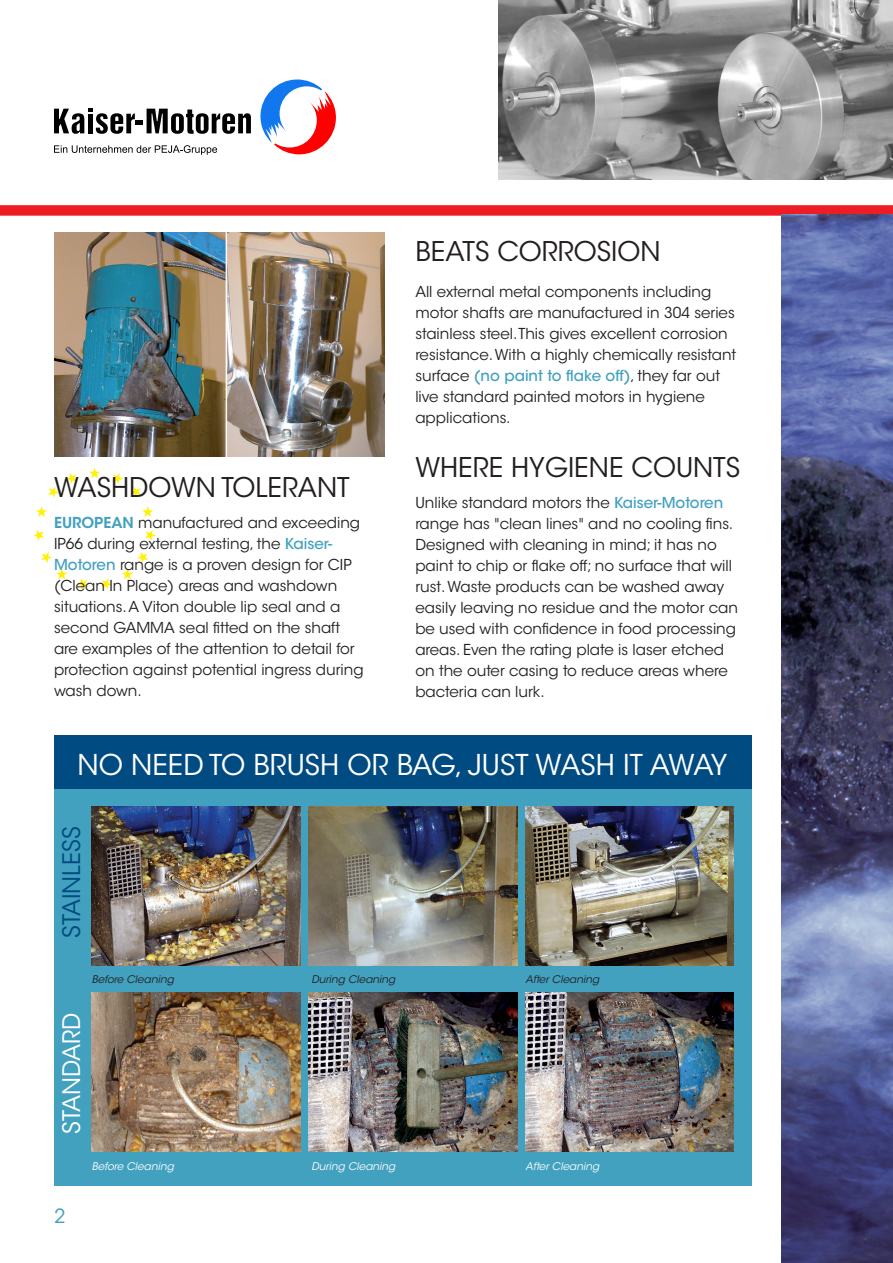
<style>
.page{position:relative;width:893px;height:1263px;background:#fff}
.page>*{position:absolute;margin:0;border:0;box-sizing:border-box;transform-origin:0 0}
.t1{font:28.5px "ITC Avant Garde Std";color:#fff}
.t2{font:27px "ITC Avant Garde Std";color:#231f20}
.t3{font:24px "ITC Avant Garde Std";color:#004b82}
.t4{font:24px "ITC Avant Garde Std";color:#fff}
.t5{font:19.5px "ITC Avant Garde Std";color:#42a1bf}
.t6{font:15px/21px "ITC Avant Garde Std";color:#231f20}
.t7{font:italic 10.5px "ITC Avant Garde Std";color:#231f20}
.t8{font:italic 10.5px "ITC Avant Garde Std";color:#fff}
.s1{font-weight:600;color:#42a1bf}
.s2{font-weight:500;color:#42a1bf}
</style>
<div class="page">
<img style="left:499px;top:0;width:394px;height:180px">
<div style="left:0;top:205px;width:893px;height:11px;background:#ee1d23"></div>
<div style="left:54px;top:789px;width:697px;height:396px;background:#42a1bf"></div>
<img style="left:782px;top:215px;width:111px;height:1048px">
<img style="left:54px;top:233px;width:331px;height:224px">
<img style="left:92px;top:806px;width:208px;height:159px">
<img style="left:92px;top:992px;width:208px;height:160px">
<img style="left:309px;top:806px;width:208px;height:159px">
<img style="left:309px;top:992px;width:208px;height:160px">
<img style="left:526px;top:806px;width:208px;height:159px">
<img style="left:526px;top:992px;width:208px;height:160px">
<div style="left:54px;top:736px;width:697px;height:53px;background:#004b82"></div>
<svg style="left:89px;top:468px;width:11px;height:10px"></svg>
<svg style="left:66px;top:473px;width:11px;height:11px"></svg>
<svg style="left:48px;top:486px;width:11px;height:12px"></svg>
<svg style="left:36px;top:506px;width:11px;height:11px"></svg>
<svg style="left:33px;top:530px;width:11px;height:11px"></svg>
<svg style="left:41px;top:552px;width:27px;height:27px"></svg>
<svg style="left:77px;top:578px;width:11px;height:12px"></svg>
<svg style="left:101px;top:578px;width:11px;height:12px"></svg>
<svg style="left:122px;top:552px;width:26px;height:27px"></svg>
<svg style="left:145px;top:530px;width:11px;height:11px"></svg>
<svg style="left:142px;top:506px;width:11px;height:11px"></svg>
<svg style="left:130px;top:486px;width:11px;height:12px"></svg>
<svg style="left:112px;top:473px;width:11px;height:11px"></svg>
<svg style="left:54px;top:109px;width:197px;height:25px"></svg>
<svg style="left:54px;top:145px;width:163px;height:10px"></svg>
<svg style="left:260px;top:79px;width:76px;height:75px"></svg>
<p class="t2" style="left:415px;top:235px;width:247px">BEATS CORROSION</p>
<p class="t2" style="left:54px;top:471px;width:297px">WASHDOWN TOLERANT</p>
<p class="t6" style="left:54px;top:512px;width:311px"><span class="s1">EUROPEAN</span> manufactured and exceeding IP66 during external testing, the <span class="s2">Kaiser-Motoren</span> range is a proven design for CIP (Clean In Place) areas and washdown situations. A Viton double lip seal and a second GAMMA seal fitted on the shaft are examples of the attention to detail for protection against potential ingress during wash down.</p>
<p class="t6" style="left:415px;top:282px;width:322px">All external metal components including motor shafts are manufactured in 304 series stainless steel. This gives excellent corrosion resistance. With a highly chemically resistant surface <span class="s2">(no paint to flake off)</span>, they far out live standard painted motors in hygiene</p>
<p class="t6" style="left:415px;top:408px;width:97px">applications.</p>
<p class="t2" style="left:415px;top:451px;width:326px">WHERE HYGIENE COUNTS</p>
<p class="t6" style="left:415px;top:493px;width:319px">Unlike standard motors the <span class="s2">Kaiser-Motoren </span>range has "clean lines" and no cooling fins.</p>
<p class="t6" style="left:415px;top:535px;width:324px">Designed with cleaning in mind; it has no paint to chip or flake off; no surface that will rust. Waste products can be washed away easily leaving no residue and the motor can be used with confidence in food processing areas. Even the rating plate is laser etched on the outer casing to reduce areas where bacteria can lurk.</p>
<p class="t1" style="left:78px;top:747px;width:651px">NO NEED TO BRUSH OR BAG, JUST WASH IT AWAY</p>
<p class="t3" style="left:57px;top:938px;width:113px;rotate:-90deg">STAINLESS</p>
<p class="t4" style="left:57px;top:1134px;width:123px;rotate:-90deg">STANDARD</p>
<p class="t7" style="left:92px;top:973px;width:84px">Before Cleaning</p>
<p class="t8" style="left:92px;top:1160px;width:84px">Before Cleaning</p>
<p class="t5" style="left:54px;top:1204px;width:13px">2</p>
<p class="t7" style="left:311px;top:973px;width:86px">During Cleaning</p>
<p class="t8" style="left:311px;top:1160px;width:86px">During Cleaning</p>
<p class="t7" style="left:526px;top:973px;width:75px">After Cleaning</p>
<p class="t8" style="left:526px;top:1160px;width:75px">After Cleaning</p>
</div>
